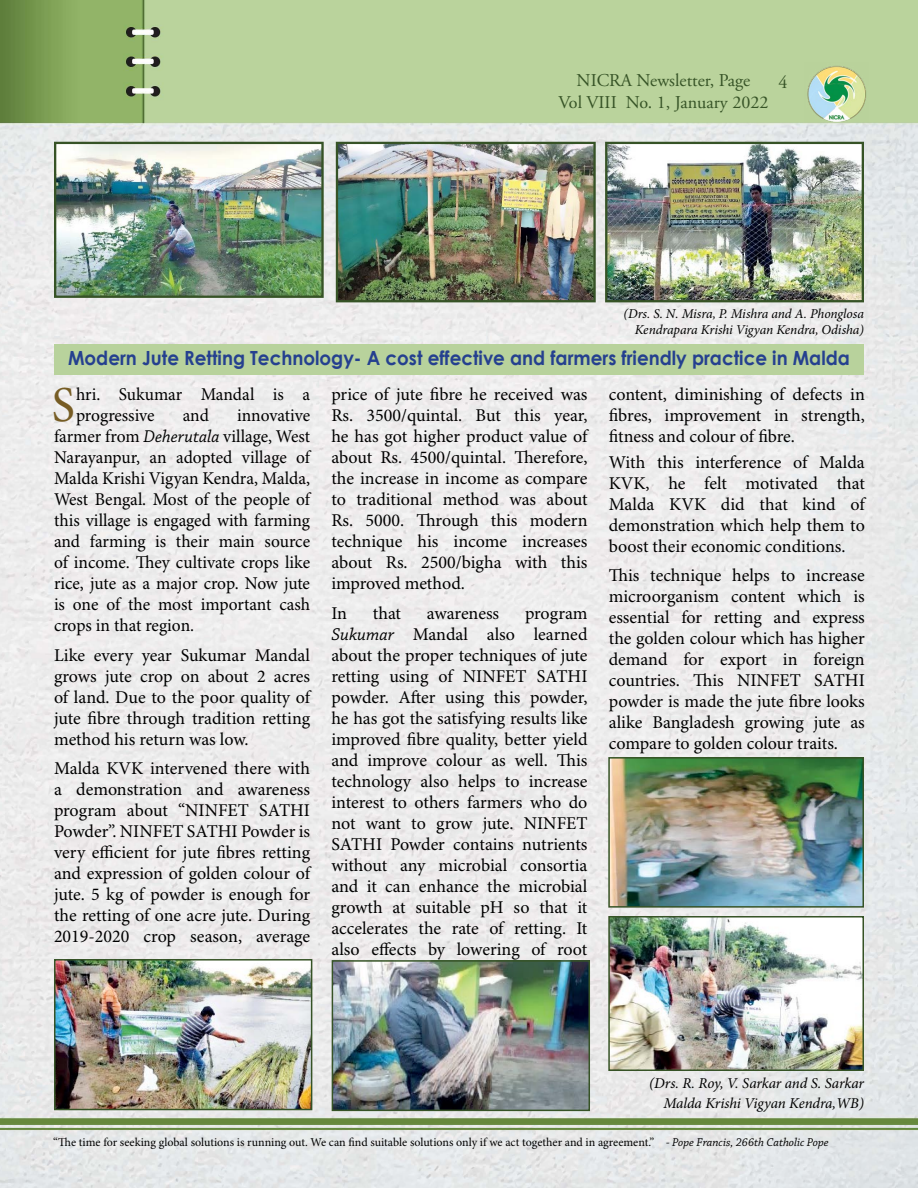
<style>
.page{position:relative;width:918px;height:1188px;background:#fff}
.page>*{position:absolute;margin:0;border:0;box-sizing:border-box;transform-origin:0 0}
.t1{font:50.25px "Minion Pro";color:#775d25}
.t2{font:700 19.5px "Century Gothic";color:#25408f;scale:.94 1}
.t3{font:18px/21px "Minion Pro";letter-spacing:-.005em;color:#000;text-align:justify}
.t4{font:18px "Adobe Garamond Pro";color:#365326}
.t5{font:italic 15px/19.5px "Minion Pro";letter-spacing:-.01em;color:#000;text-align:right}
.t6{font:italic 13.5px/16.2px "Minion Pro";letter-spacing:-.01em;color:#000;text-align:right}
.t7{font:12px "Minion Pro";letter-spacing:-.005em;color:#000}
.s1{font-family:"Chaparral Pro";font-style:italic}
</style>
<div class="page">
<img style="left:0;top:0;width:918px;height:1188px">
<img style="left:804px;top:63px;width:64px;height:59px">
<div style="left:54px;top:345px;width:810px;height:30px;background:#b8d29c"></div>
<img style="left:57px;top:962px;width:252px;height:145px">
<div style="left:54px;top:959px;width:258px;height:151px;border:2px solid #365326"></div>
<img style="left:335px;top:963px;width:252px;height:145px">
<div style="left:332px;top:960px;width:258px;height:151px;border:2px solid #365326"></div>
<img style="left:611px;top:760px;width:250px;height:145px">
<div style="left:608px;top:757px;width:256px;height:151px;border:2px solid #365326"></div>
<img style="left:611px;top:919px;width:250px;height:149px">
<div style="left:608px;top:916px;width:256px;height:155px;border:2px solid #365326"></div>
<img style="left:339px;top:145px;width:254px;height:154px">
<div style="left:336px;top:142px;width:260px;height:160px;border:2px solid #365326"></div>
<img style="left:57px;top:145px;width:264px;height:150px">
<div style="left:54px;top:142px;width:270px;height:156px;border:2px solid #365326"></div>
<img style="left:608px;top:145px;width:253px;height:154px">
<div style="left:605px;top:142px;width:259px;height:160px;border:2px solid #365326"></div>
<p class="t4" style="left:577px;top:70px;width:175px">NICRA Newsletter, Page</p>
<p class="t4" style="left:778px;top:71px;width:10px">4</p>
<p class="t4" style="left:559px;top:91px;width:211px">Vol VIII No. 1, January 2022</p>
<p class="t6" style="left:624px;top:305px;width:242px">(Drs. S. N. Misra, P. Mishra and A. Phonglosa<br>Kendrapara Krishi Vigyan Kendra, Odisha)</p>
<p class="t2" style="left:68px;top:343px;width:833px">Modern Jute Retting Technology- A cost effective and farmers friendly practice in Malda</p>
<h1 class="t1" style="left:52px;top:375px;width:25px">S</h1>
<p class="t3" style="left:76px;top:385px;width:236px">hri. Sukumar Mandal is a progressive</p>
<p class="t3" style="left:183px;top:406px;width:28px">and</p>
<p class="t3" style="left:54px;top:406px;width:258px;text-indent:183px">innovative farmer from <span class="s1">Deherutala</span> village, West Narayanpur, an adopted village of Malda Krishi Vigyan Kendra, Malda, West Bengal. Most of the people of this village is engaged with farming and farming is their main source of income. They cultivate crops like rice, jute as a major crop. Now jute is one of the most important cash crops in that region.</p>
<p class="t3" style="left:54px;top:645px;width:258px">Like every year Sukumar Mandal grows jute crop on about 2 acres of land. Due to the poor quality of jute fibre through tradition retting method his return was low.</p>
<p class="t3" style="left:54px;top:759px;width:258px">Malda KVK intervened there with a demonstration and awareness program about “NINFET SATHI Powder”. NINFET SATHI Powder is very efficient for jute fibres retting and expression of golden colour of jute. 5 kg of powder is enough for the retting of one acre jute. During 2019-2020 crop season, average</p>
<p class="t3" style="left:331px;top:385px;width:258px">price of jute fibre he received was Rs. 3500/quintal. But this year, he has got higher product value of about Rs. 4500/quintal. Therefore, the increase in income as compare to traditional method was about Rs. 5000. Through this modern technique his income increases about Rs. 2500/bigha with this improved method.</p>
<p class="t3" style="left:331px;top:603px;width:17px">In</p>
<p class="t3" style="left:373px;top:603px;width:30px">that</p>
<p class="t3" style="left:427px;top:603px;width:74px">awareness</p>
<p class="t3" style="left:331px;top:603px;width:258px;text-indent:194px">program <span class="s1">Sukumar</span> Mandal also learned about the proper techniques of jute retting using of NINFET SATHI powder. After using this powder, he has got the satisfying results like improved fibre quality, better yield and improve colour as well. This technology also helps to increase interest to others farmers who do not want to grow jute. NINFET SATHI Powder contains nutrients without any microbial consortia and it can enhance the microbial growth at suitable pH so that it accelerates the rate of retting. It also effects by lowering of root</p>
<p class="t3" style="left:609px;top:385px;width:258px">content, diminishing of defects in fibres, improvement in strength, fitness and colour of fibre.</p>
<p class="t3" style="left:609px;top:452px;width:258px">With this interference of Malda KVK, he felt motivated that Malda KVK did that kind of demonstration which help them to boost their economic conditions.</p>
<p class="t3" style="left:609px;top:566px;width:258px">This technique helps to increase microorganism content which is essential for retting and express the golden colour which has higher demand for export in foreign countries. This NINFET SATHI powder is made the jute fibre looks alike Bangladesh growing jute as compare to golden colour traits.</p>
<p class="t5" style="left:649px;top:1074px;width:216px">(Drs. R. Roy, V. Sarkar and S. Sarkar<br>Malda Krishi Vigyan Kendra,WB)</p>
<p class="t7" style="left:53px;top:1135px;width:777px">“The time for seeking global solutions is running out. We can find suitable solutions only if we act together and in agreement.” <span class="s1">- Pope Francis, 266th Catholic Pope</span></p>
</div>
